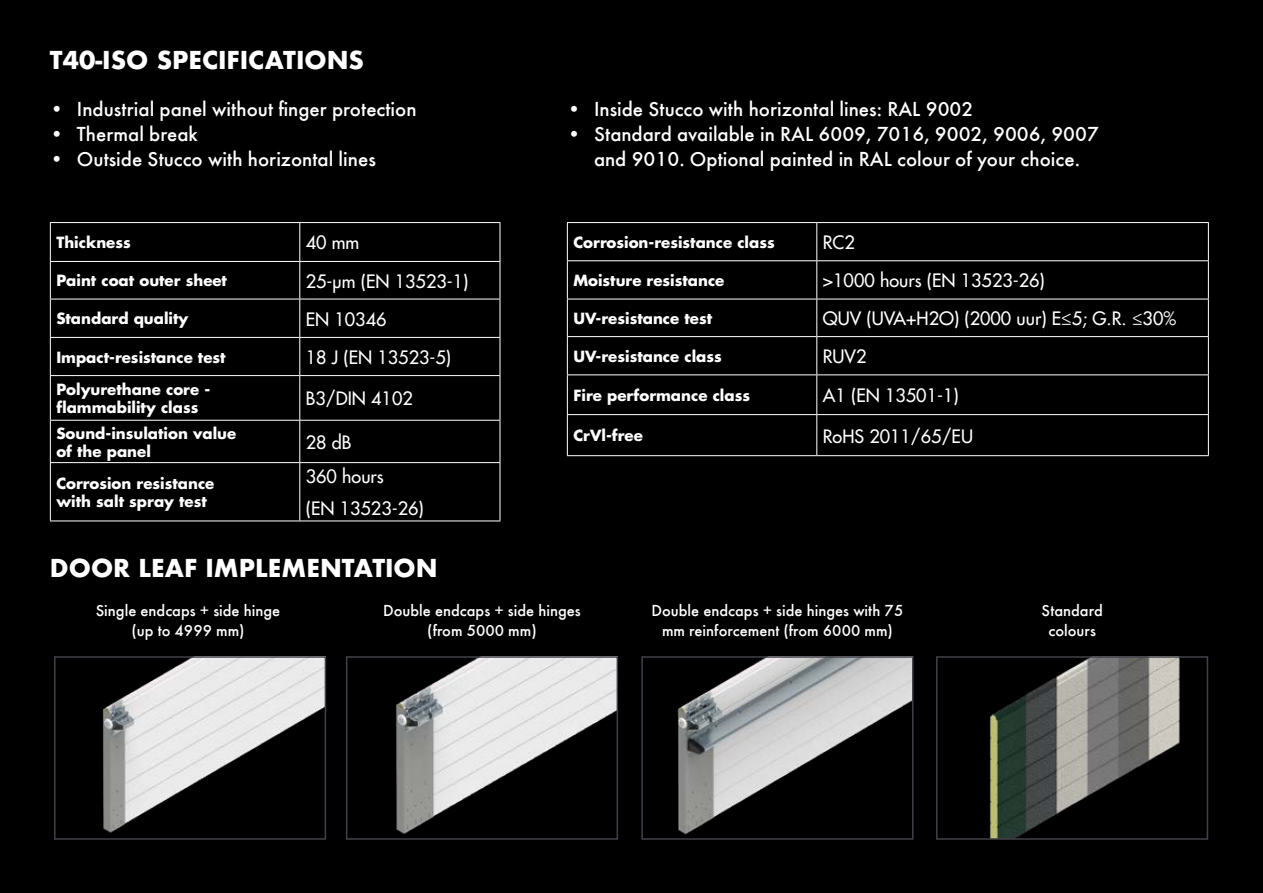
<style>
.page{position:relative;width:1263px;height:893px;background:#000}
.page>*{position:absolute;margin:0;border:0;box-sizing:border-box;transform-origin:0 0}
.t1{font:700 24px "Futura";color:#fff}
.t2{font:500 21px/25.2px "Futura T";color:#fff;text-align:center}
.t3{font:500 18px/31.5px "Futura Std";color:#fff}
.t4{font:500 16.5px/19.8px "Futura T";color:#fff;text-align:center}
.t5{font:700 15px/18px "Futura Std";color:#fff}
</style>
<div class="page">
<img style="left:102px;top:659px;width:221px;height:174px">
<div style="left:54px;top:656px;width:272px;height:184px;border:2px solid #424148"></div>
<img style="left:396px;top:659px;width:219px;height:175px">
<div style="left:346px;top:656px;width:272px;height:184px;border:2px solid #424148"></div>
<img style="left:677px;top:659px;width:233px;height:176px">
<div style="left:641px;top:656px;width:272px;height:184px;border:2px solid #424148"></div>
<img style="left:990px;top:659px;width:190px;height:178px">
<div style="left:936px;top:656px;width:272px;height:184px;border:2px solid #424148"></div>
<hr style="left:50px;top:222px;width:250px;height:1px;background:#fff">
<hr style="left:50px;top:223px;width:1px;height:38px;background:#fff">
<hr style="left:300px;top:222px;width:200px;height:1px;background:#fff">
<hr style="left:299px;top:223px;width:1px;height:38px;background:#fff">
<hr style="left:500px;top:223px;width:1px;height:38px;background:#fff">
<hr style="left:50px;top:261px;width:250px;height:1px;background:#fff">
<hr style="left:50px;top:262px;width:1px;height:37px;background:#fff">
<hr style="left:300px;top:261px;width:200px;height:1px;background:#fff">
<hr style="left:299px;top:262px;width:1px;height:37px;background:#fff">
<hr style="left:500px;top:262px;width:1px;height:37px;background:#fff">
<hr style="left:50px;top:299px;width:250px;height:1px;background:#fff">
<hr style="left:50px;top:299px;width:1px;height:38px;background:#fff">
<hr style="left:300px;top:299px;width:200px;height:1px;background:#fff">
<hr style="left:299px;top:299px;width:1px;height:38px;background:#fff">
<hr style="left:500px;top:299px;width:1px;height:38px;background:#fff">
<hr style="left:50px;top:337px;width:250px;height:1px;background:#fff">
<hr style="left:50px;top:338px;width:1px;height:37px;background:#fff">
<hr style="left:300px;top:337px;width:200px;height:1px;background:#fff">
<hr style="left:299px;top:338px;width:1px;height:37px;background:#fff">
<hr style="left:500px;top:338px;width:1px;height:37px;background:#fff">
<hr style="left:50px;top:375px;width:250px;height:1px;background:#fff">
<hr style="left:50px;top:376px;width:1px;height:44px;background:#fff">
<hr style="left:300px;top:375px;width:200px;height:1px;background:#fff">
<hr style="left:299px;top:376px;width:1px;height:44px;background:#fff">
<hr style="left:500px;top:376px;width:1px;height:44px;background:#fff">
<hr style="left:50px;top:420px;width:250px;height:1px;background:#fff">
<hr style="left:50px;top:421px;width:1px;height:41px;background:#fff">
<hr style="left:300px;top:420px;width:200px;height:1px;background:#fff">
<hr style="left:299px;top:421px;width:1px;height:41px;background:#fff">
<hr style="left:500px;top:421px;width:1px;height:41px;background:#fff">
<hr style="left:50px;top:462px;width:250px;height:1px;background:#fff">
<hr style="left:50px;top:463px;width:1px;height:58px;background:#fff">
<hr style="left:300px;top:462px;width:200px;height:1px;background:#fff">
<hr style="left:299px;top:463px;width:1px;height:58px;background:#fff">
<hr style="left:500px;top:463px;width:1px;height:58px;background:#fff">
<hr style="left:50px;top:521px;width:250px;height:1px;background:#fff">
<hr style="left:300px;top:521px;width:200px;height:1px;background:#fff">
<hr style="left:567px;top:222px;width:250px;height:1px;background:#fff">
<hr style="left:567px;top:223px;width:1px;height:37px;background:#fff">
<hr style="left:817px;top:222px;width:392px;height:1px;background:#fff">
<hr style="left:816px;top:223px;width:1px;height:37px;background:#fff">
<hr style="left:1208px;top:223px;width:1px;height:37px;background:#fff">
<hr style="left:567px;top:260px;width:250px;height:1px;background:#fff">
<hr style="left:567px;top:261px;width:1px;height:38px;background:#fff">
<hr style="left:817px;top:260px;width:392px;height:1px;background:#fff">
<hr style="left:816px;top:261px;width:1px;height:38px;background:#fff">
<hr style="left:1208px;top:261px;width:1px;height:38px;background:#fff">
<hr style="left:567px;top:299px;width:250px;height:1px;background:#fff">
<hr style="left:567px;top:299px;width:1px;height:37px;background:#fff">
<hr style="left:817px;top:299px;width:392px;height:1px;background:#fff">
<hr style="left:816px;top:299px;width:1px;height:37px;background:#fff">
<hr style="left:1208px;top:299px;width:1px;height:37px;background:#fff">
<hr style="left:567px;top:336px;width:250px;height:1px;background:#fff">
<hr style="left:567px;top:337px;width:1px;height:37px;background:#fff">
<hr style="left:817px;top:336px;width:392px;height:1px;background:#fff">
<hr style="left:816px;top:337px;width:1px;height:37px;background:#fff">
<hr style="left:1208px;top:337px;width:1px;height:37px;background:#fff">
<hr style="left:567px;top:374px;width:250px;height:1px;background:#fff">
<hr style="left:567px;top:375px;width:1px;height:39px;background:#fff">
<hr style="left:817px;top:374px;width:392px;height:1px;background:#fff">
<hr style="left:816px;top:375px;width:1px;height:39px;background:#fff">
<hr style="left:1208px;top:375px;width:1px;height:39px;background:#fff">
<hr style="left:567px;top:414px;width:250px;height:1px;background:#fff">
<hr style="left:567px;top:415px;width:1px;height:40px;background:#fff">
<hr style="left:817px;top:414px;width:392px;height:1px;background:#fff">
<hr style="left:816px;top:415px;width:1px;height:40px;background:#fff">
<hr style="left:1208px;top:415px;width:1px;height:40px;background:#fff">
<hr style="left:567px;top:455px;width:250px;height:1px;background:#fff">
<hr style="left:817px;top:455px;width:392px;height:1px;background:#fff">
<h1 class="t1" style="left:50px;top:42px;width:316px">T40-ISO SPECIFICATIONS</h1>
<h2 class="t2" style="left:50px;top:96px;width:368px">• Industrial panel without finger protection</h2>
<h2 class="t2" style="left:50px;top:121px;width:149px">• Thermal break</h2>
<h2 class="t2" style="left:50px;top:146px;width:327px">• Outside Stucco with horizontal lines</h2>
<p class="t5" style="left:56px;top:233px;width:76px">Thickness</p>
<p class="t3" style="left:306px;top:227px;width:55px">40 mm</p>
<p class="t5" style="left:56px;top:272px;width:172px">Paint coat outer sheet</p>
<p class="t3" style="left:306px;top:265px;width:164px">25-μm (EN 13523-1)</p>
<p class="t5" style="left:56px;top:310px;width:134px">Standard quality</p>
<p class="t3" style="left:306px;top:303px;width:82px">EN 10346</p>
<p class="t5" style="left:56px;top:348px;width:171px">Impact-resistance test</p>
<p class="t3" style="left:306px;top:342px;width:147px">18 J (EN 13523-5)</p>
<p class="t5" style="left:56px;top:380px;width:155px">Polyurethane core - flammability class</p>
<p class="t3" style="left:306px;top:383px;width:109px">B3/DIN 4102</p>
<p class="t5" style="left:56px;top:424px;width:181px">Sound-insulation value of the panel</p>
<p class="t3" style="left:306px;top:427px;width:47px">28 dB</p>
<p class="t5" style="left:56px;top:474px;width:160px">Corrosion resistance with salt spray test</p>
<p class="t3" style="left:306px;top:461px;width:120px">360 hours<br>(EN 13523-26)</p>
<h1 class="t1" style="left:50px;top:551px;width:389px">DOOR LEAF IMPLEMENTATION</h1>
<h2 class="t2" style="left:567px;top:96px;width:408px">• Inside Stucco with horizontal lines: RAL 9002</h2>
<h2 class="t2" style="left:567px;top:121px;width:533px">• Standard available in RAL 6009, 7016, 9002, 9006, 9007 and 9010. Optional painted in RAL colour of your choice.</h2>
<p class="t5" style="left:573px;top:233px;width:203px">Corrosion-resistance class</p>
<p class="t3" style="left:823px;top:227px;width:34px">RC2</p>
<p class="t5" style="left:573px;top:271px;width:153px">Moisture resistance</p>
<p class="t3" style="left:823px;top:265px;width:224px">&gt;1000 hours (EN 13523-26)</p>
<p class="t5" style="left:573px;top:309px;width:140px">UV-resistance test</p>
<p class="t3" style="left:823px;top:303px;width:355px">QUV (UVA+H2O) (2000 uur) E≤5; G.R. ≤30%</p>
<p class="t5" style="left:573px;top:347px;width:150px">UV-resistance class</p>
<p class="t3" style="left:823px;top:341px;width:45px">RUV2</p>
<p class="t5" style="left:573px;top:386px;width:178px">Fire performance class</p>
<p class="t3" style="left:823px;top:380px;width:137px">A1 (EN 13501-1)</p>
<p class="t5" style="left:573px;top:426px;width:71px">CrVl-free</p>
<p class="t3" style="left:823px;top:420px;width:152px">RoHS 2011/65/EU</p>
<p class="t4" style="left:96px;top:601px;width:186px">Single endcaps + side hinge (up to 4999 mm)</p>
<p class="t4" style="left:383px;top:601px;width:199px">Double endcaps + side hinges (from 5000 mm)</p>
<p class="t4" style="left:652px;top:601px;width:253px">Double endcaps + side hinges with 75 mm reinforcement (from 6000 mm)</p>
<p class="t4" style="left:1041px;top:601px;width:63px">Standard colours</p>
</div>
